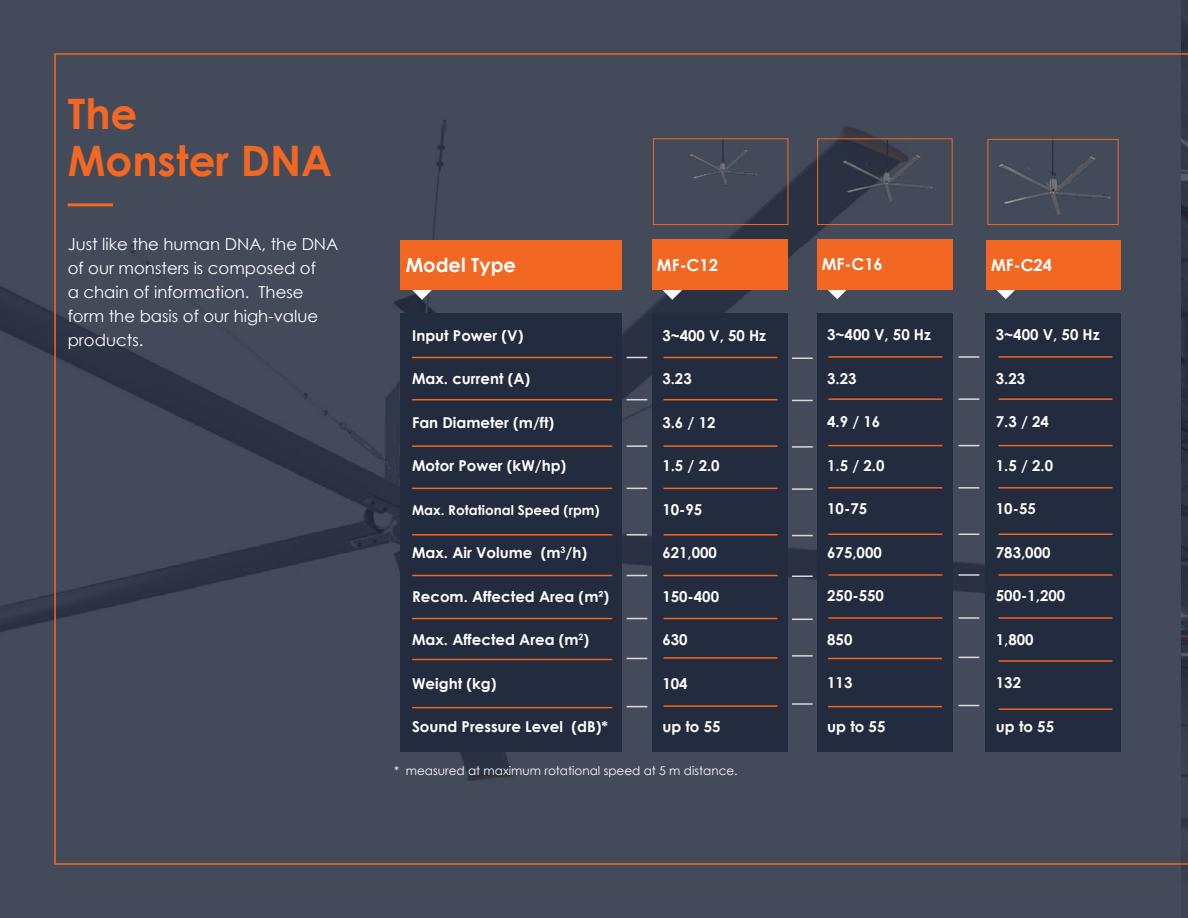
<style>
.page{position:relative;width:1188px;height:918px;background:#fff}
.page>*{position:absolute;margin:0;border:0;box-sizing:border-box;transform-origin:0 0}
.t1{font:700 42px/46.5px "Century Gothic";color:#f26722}
.t2{font:700 19.5px "Century Gothic";color:#fff}
.t3{font:16.5px/24px "Century Gothic";color:#fff}
.t4{font:700 16.5px "Century Gothic";color:#fff}
.t5{font:700 15px "Century Gothic";color:#fff}
.t6{font:700 13.5px "Century Gothic";color:#fff}
.t7{font:12px "Century Gothic";color:#fff}
</style>
<div class="page">
<div style="left:0;top:0;width:1181px;height:918px;background:#434a5a"></div>
<hr style="left:68px;top:203px;width:45px;height:3px;background:#f26722">
<img style="left:1181px;top:0;width:7px;height:918px">
<svg style="left:1180px;top:53px;width:8px;height:812px;background:#343948"></svg>
<div style="left:400px;top:314px;width:221px;height:438px;background:#232b3e"></div>
<div style="left:817px;top:313px;width:136px;height:439px;background:#232b3e"></div>
<div style="left:985px;top:313px;width:136px;height:439px;background:#232b3e"></div>
<svg style="left:412px;top:290px;width:20px;height:10px"></svg>
<svg style="left:827px;top:289px;width:20px;height:10px"></svg>
<svg style="left:996px;top:289px;width:20px;height:10px"></svg>
<div style="left:400px;top:240px;width:221px;height:50px;background:#f26722"></div>
<div style="left:817px;top:239px;width:136px;height:50px;background:#f26722"></div>
<div style="left:986px;top:240px;width:135px;height:49px;background:#f26722"></div>
<hr style="left:412px;top:357px;width:200px;height:1px;background:#f26722">
<hr style="left:828px;top:356px;width:114px;height:2px;background:#f26722">
<svg style="left:627px;top:357px;width:20px;height:1px"></svg>
<hr style="left:959px;top:356px;width:20px;height:2px;background:#dad9d8">
<hr style="left:998px;top:356px;width:115px;height:2px;background:#f26722">
<hr style="left:412px;top:445px;width:200px;height:2px;background:#f26722">
<hr style="left:828px;top:445px;width:114px;height:1px;background:#f26722">
<hr style="left:627px;top:445px;width:20px;height:2px;background:#dad9d8">
<svg style="left:959px;top:445px;width:20px;height:1px"></svg>
<hr style="left:998px;top:445px;width:115px;height:1px;background:#f26722">
<hr style="left:412px;top:534px;width:200px;height:2px;background:#f26722">
<hr style="left:828px;top:534px;width:114px;height:1px;background:#f26722">
<hr style="left:627px;top:534px;width:20px;height:2px;background:#dad9d8">
<svg style="left:959px;top:534px;width:20px;height:1px"></svg>
<hr style="left:998px;top:534px;width:115px;height:1px;background:#f26722">
<hr style="left:412px;top:399px;width:200px;height:1px;background:#f26722">
<hr style="left:828px;top:398px;width:114px;height:2px;background:#f26722">
<svg style="left:627px;top:399px;width:20px;height:1px"></svg>
<hr style="left:959px;top:398px;width:20px;height:2px;background:#dad9d8">
<hr style="left:998px;top:398px;width:115px;height:2px;background:#f26722">
<hr style="left:412px;top:488px;width:200px;height:1px;background:#f26722">
<hr style="left:828px;top:487px;width:114px;height:2px;background:#f26722">
<svg style="left:627px;top:488px;width:20px;height:1px"></svg>
<hr style="left:959px;top:487px;width:20px;height:2px;background:#dad9d8">
<hr style="left:998px;top:487px;width:115px;height:2px;background:#f26722">
<hr style="left:412px;top:575px;width:200px;height:1px;background:#f26722">
<hr style="left:828px;top:574px;width:114px;height:2px;background:#f26722">
<svg style="left:627px;top:575px;width:20px;height:1px"></svg>
<hr style="left:959px;top:574px;width:20px;height:2px;background:#dad9d8">
<hr style="left:998px;top:574px;width:115px;height:2px;background:#f26722">
<hr style="left:412px;top:618px;width:200px;height:1px;background:#f26722">
<hr style="left:828px;top:617px;width:114px;height:2px;background:#f26722">
<svg style="left:627px;top:618px;width:20px;height:1px"></svg>
<hr style="left:959px;top:617px;width:20px;height:2px;background:#dad9d8">
<hr style="left:998px;top:617px;width:115px;height:2px;background:#f26722">
<img style="left:989px;top:144px;width:128px;height:79px">
<div style="left:987px;top:139px;width:132px;height:86px;border:1px solid #f26722"></div>
<hr style="left:887px;top:140px;width:1px;height:45px;background:#232b3e">
<hr style="left:1052px;top:140px;width:1px;height:36px;background:#232b3e">
<img style="left:828px;top:145px;width:118px;height:67px">
<div style="left:817px;top:138px;width:136px;height:87px;border:1px solid #f26722"></div>
<div style="left:652px;top:314px;width:136px;height:438px;background:#232b3e"></div>
<svg style="left:662px;top:290px;width:20px;height:10px"></svg>
<div style="left:652px;top:240px;width:136px;height:50px;background:#f26722"></div>
<hr style="left:663px;top:357px;width:115px;height:1px;background:#f26722">
<hr style="left:663px;top:445px;width:115px;height:2px;background:#f26722">
<hr style="left:663px;top:534px;width:115px;height:2px;background:#f26722">
<hr style="left:663px;top:399px;width:115px;height:1px;background:#f26722">
<hr style="left:663px;top:488px;width:115px;height:1px;background:#f26722">
<hr style="left:663px;top:575px;width:115px;height:1px;background:#f26722">
<hr style="left:663px;top:618px;width:115px;height:1px;background:#f26722">
<svg style="left:792px;top:358px;width:21px;height:1px"></svg>
<hr style="left:792px;top:446px;width:21px;height:2px;background:#dad9d8">
<svg style="left:792px;top:535px;width:21px;height:1px"></svg>
<svg style="left:792px;top:400px;width:21px;height:1px"></svg>
<hr style="left:792px;top:488px;width:21px;height:2px;background:#dad9d8">
<svg style="left:792px;top:576px;width:21px;height:1px"></svg>
<svg style="left:792px;top:619px;width:21px;height:1px"></svg>
<div style="left:653px;top:138px;width:135px;height:87px;border:1px solid #f26722"></div>
<img style="left:678px;top:143px;width:89px;height:50px">
<hr style="left:722px;top:140px;width:2px;height:21px;background:#232b3e">
<hr style="left:998px;top:660px;width:115px;height:2px;background:#f26722">
<svg style="left:959px;top:657px;width:20px;height:1px"></svg>
<hr style="left:792px;top:655px;width:21px;height:2px;background:#dad9d8">
<svg style="left:627px;top:658px;width:20px;height:1px"></svg>
<hr style="left:828px;top:658px;width:114px;height:1px;background:#f26722">
<hr style="left:663px;top:657px;width:115px;height:2px;background:#f26722">
<hr style="left:412px;top:659px;width:200px;height:1px;background:#f26722">
<hr style="left:998px;top:708px;width:115px;height:2px;background:#f26722">
<svg style="left:959px;top:705px;width:20px;height:1px"></svg>
<hr style="left:792px;top:703px;width:21px;height:2px;background:#dad9d8">
<svg style="left:627px;top:706px;width:20px;height:1px"></svg>
<hr style="left:828px;top:706px;width:114px;height:1px;background:#f26722">
<hr style="left:663px;top:705px;width:115px;height:2px;background:#f26722">
<hr style="left:412px;top:707px;width:200px;height:1px;background:#f26722">
<h1 class="t1" style="left:68px;top:89px;width:266px">The<br>Monster DNA</h1>
<p class="t3" style="left:68px;top:232px;width:272px">Just like the human DNA, the DNA of our monsters is composed of<br>a chain of information. These form the basis of our high-value products.</p>
<h2 class="t2" style="left:406px;top:250px;width:112px">Model Type</h2>
<p class="t4" style="left:657px;top:252px;width:63px">MF-C12</p>
<p class="t4" style="left:822px;top:252px;width:63px">MF-C16</p>
<p class="t4" style="left:991px;top:252px;width:63px">MF-C24</p>
<p class="t5" style="left:412px;top:324px;width:113px">Input Power (V)</p>
<p class="t5" style="left:412px;top:368px;width:120px">Max. current (A)</p>
<p class="t5" style="left:412px;top:411px;width:144px">Fan Diameter (m/ft)</p>
<p class="t5" style="left:412px;top:455px;width:156px">Motor Power (kW/hp)</p>
<p class="t6" style="left:412px;top:500px;width:189px">Max. Rotational Speed (rpm)</p>
<p class="t5" style="left:412px;top:542px;width:176px">Max. Air Volume (m<sup>3</sup>/h)</p>
<p class="t5" style="left:412px;top:585px;width:199px">Recom. Affected Area (m²)</p>
<p class="t5" style="left:412px;top:629px;width:179px">Max. Affected Area (m<sup>2</sup>)</p>
<p class="t5" style="left:412px;top:672px;width:86px">Weight (kg)</p>
<p class="t5" style="left:412px;top:716px;width:197px">Sound Pressure Level (dB)*</p>
<p class="t5" style="left:662px;top:324px;width:105px">3~400 V, 50 Hz</p>
<p class="t5" style="left:662px;top:368px;width:31px">3.23</p>
<p class="t5" style="left:662px;top:411px;width:55px">3.6 / 12</p>
<p class="t5" style="left:662px;top:455px;width:59px">1.5 / 2.0</p>
<p class="t5" style="left:662px;top:498px;width:41px">10-95</p>
<p class="t5" style="left:662px;top:542px;width:56px">621,000</p>
<p class="t5" style="left:662px;top:585px;width:58px">150-400</p>
<p class="t5" style="left:662px;top:629px;width:27px">630</p>
<p class="t5" style="left:662px;top:672px;width:27px">104</p>
<p class="t5" style="left:662px;top:716px;width:60px">up to 55</p>
<p class="t5" style="left:827px;top:324px;width:105px">3~400 V, 50 Hz</p>
<p class="t5" style="left:827px;top:367px;width:31px">3.23</p>
<p class="t5" style="left:827px;top:411px;width:55px">4.9 / 16</p>
<p class="t5" style="left:827px;top:454px;width:59px">1.5 / 2.0</p>
<p class="t5" style="left:827px;top:498px;width:41px">10-75</p>
<p class="t5" style="left:827px;top:541px;width:56px">675,000</p>
<p class="t5" style="left:827px;top:585px;width:58px">250-550</p>
<p class="t5" style="left:827px;top:628px;width:27px">850</p>
<p class="t5" style="left:827px;top:672px;width:27px">113</p>
<p class="t5" style="left:827px;top:715px;width:60px">up to 55</p>
<p class="t5" style="left:996px;top:324px;width:105px">3~400 V, 50 Hz</p>
<p class="t5" style="left:996px;top:367px;width:31px">3.23</p>
<p class="t5" style="left:996px;top:411px;width:55px">7.3 / 24</p>
<p class="t5" style="left:996px;top:454px;width:59px">1.5 / 2.0</p>
<p class="t5" style="left:996px;top:498px;width:41px">10-55</p>
<p class="t5" style="left:996px;top:541px;width:56px">783,000</p>
<p class="t5" style="left:996px;top:585px;width:71px">500-1,200</p>
<p class="t5" style="left:996px;top:628px;width:39px">1,800</p>
<p class="t5" style="left:996px;top:672px;width:27px">132</p>
<p class="t5" style="left:996px;top:715px;width:60px">up to 55</p>
<p class="t7" style="left:394px;top:762px;width:345px">* measured at maximum rotational speed at 5 m distance.</p>
</div>
